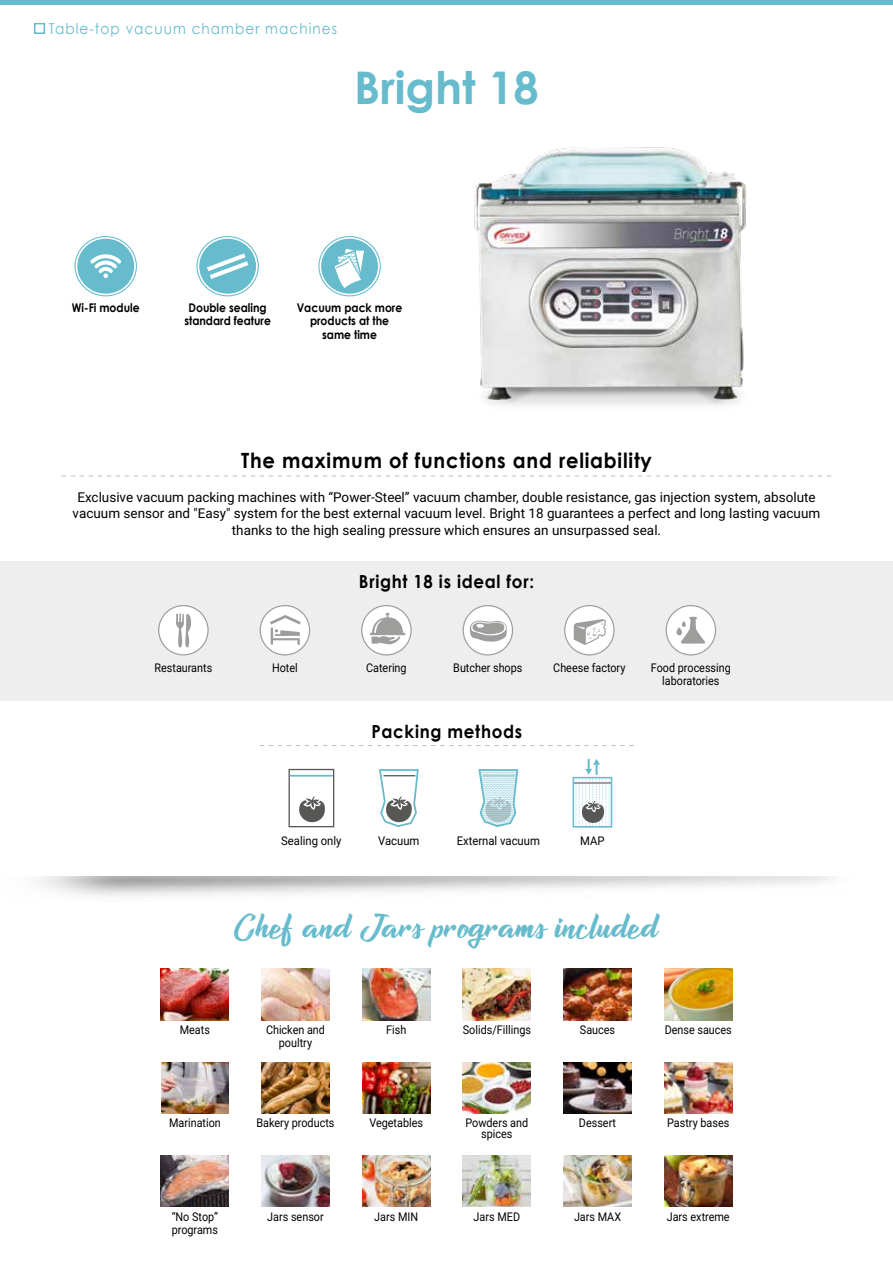
<style>
.page{position:relative;width:893px;height:1263px;background:#fff}
.page>*{position:absolute;margin:0;border:0;box-sizing:border-box;transform-origin:0 0}
.t1{font:700 45px "Century Gothic";color:#6bc}
.t2{font:30px "Atlantis the lost City";color:#6bc;scale:1.22 1}
.t3{font:700 21px "Century Gothic";letter-spacing:.04em;color:#000;scale:.93 1}
.t4{font:700 18px "Century Gothic";letter-spacing:.04em;color:#000;scale:.93 1}
.t5{font:15px "Century Gothic";letter-spacing:.075em;color:#6bc;scale:.91 1}
.t6{font:13.5px/16.5px "Roboto";color:#000;text-align:center}
.t7{font:12px/13.5px "Roboto";color:#000;text-align:center;scale:.9 1}
.t8{font:700 12px/13.5px "Century Gothic";color:#000;text-align:center;scale:.9 1}
.t9{font:12px "Roboto";color:#000;scale:.94 1}
</style>
<div class="page">
<div style="left:0;top:0;width:893px;height:5px;background:#6bc"></div>
<div style="left:34px;top:23px;width:11px;height:11px;border:2px solid #6bc"></div>
<img style="left:474px;top:147px;width:272px;height:259px">
<div style="left:199px;top:239px;width:57px;height:55px;background:#6bc;border-radius:50%"></div>
<div style="left:196px;top:236px;width:63px;height:60px;border:1px solid #6bc;border-radius:50%"></div>
<svg style="left:207px;top:253px;width:41px;height:26px"></svg>
<div style="left:321px;top:239px;width:57px;height:55px;background:#6bc;border-radius:50%"></div>
<div style="left:318px;top:236px;width:63px;height:60px;border:1px solid #6bc;border-radius:50%"></div>
<svg style="left:333px;top:238px;width:33px;height:59px"></svg>
<div style="left:77px;top:239px;width:57px;height:55px;background:#6bc;border-radius:50%"></div>
<div style="left:75px;top:236px;width:62px;height:60px;border:1px solid #6bc;border-radius:50%"></div>
<svg style="left:90px;top:254px;width:31px;height:24px"></svg>
<img style="left:161px;top:969px;width:68px;height:51px">
<img style="left:161px;top:1156px;width:68px;height:51px">
<img style="left:463px;top:969px;width:68px;height:51px">
<img style="left:564px;top:1062px;width:67px;height:51px">
<img style="left:564px;top:1156px;width:67px;height:51px">
<img style="left:362px;top:969px;width:68px;height:51px">
<img style="left:362px;top:1062px;width:68px;height:51px">
<img style="left:362px;top:1156px;width:68px;height:51px">
<img style="left:664px;top:969px;width:68px;height:51px">
<img style="left:262px;top:969px;width:67px;height:51px">
<img style="left:262px;top:1062px;width:67px;height:51px">
<img style="left:262px;top:1156px;width:67px;height:51px">
<img style="left:564px;top:969px;width:67px;height:51px">
<img style="left:664px;top:1062px;width:68px;height:51px">
<img style="left:664px;top:1156px;width:68px;height:51px">
<img style="left:463px;top:1062px;width:68px;height:51px">
<img style="left:463px;top:1156px;width:68px;height:51px">
<img style="left:161px;top:1062px;width:68px;height:51px">
<div style="left:0;top:561px;width:893px;height:139px;background:#eeeeef"></div>
<svg style="left:260px;top:745px;width:374px;height:1px"></svg>
<svg style="left:299px;top:796px;width:26px;height:26px"></svg>
<div style="left:289px;top:769px;width:45px;height:58px;border:1px solid #575756"></div>
<hr style="left:290px;top:775px;width:43px;height:2px;background:#6bc">
<svg style="left:379px;top:769px;width:40px;height:58px"></svg>
<hr style="left:383px;top:775px;width:32px;height:1px;background:#575756">
<div style="left:573px;top:777px;width:39px;height:50px;border:2px solid #6bc"></div>
<hr style="left:574px;top:782px;width:37px;height:1px;background:#575756">
<svg style="left:576px;top:759px;width:34px;height:68px"></svg>
<svg style="left:478px;top:769px;width:41px;height:58px"></svg>
<div style="left:159px;top:606px;width:49px;height:49px;background:#fff;border-radius:50%"></div>
<div style="left:158px;top:605px;width:51px;height:50px;border:1px solid #9d9d9c;border-radius:50%"></div>
<svg style="left:176px;top:613px;width:15px;height:34px"></svg>
<div style="left:260px;top:606px;width:50px;height:49px;background:#fff;border-radius:50%"></div>
<div style="left:260px;top:605px;width:50px;height:50px;border:1px solid #9d9d9c;border-radius:50%"></div>
<svg style="left:270px;top:615px;width:31px;height:30px"></svg>
<div style="left:362px;top:606px;width:49px;height:49px;background:#fff;border-radius:50%"></div>
<div style="left:361px;top:605px;width:51px;height:50px;border:1px solid #9d9d9c;border-radius:50%"></div>
<svg style="left:370px;top:613px;width:35px;height:31px"></svg>
<div style="left:463px;top:606px;width:49px;height:49px;background:#fff;border-radius:50%"></div>
<div style="left:463px;top:605px;width:50px;height:50px;border:1px solid #9d9d9c;border-radius:50%"></div>
<svg style="left:469px;top:620px;width:38px;height:22px"></svg>
<div style="left:666px;top:606px;width:49px;height:49px;background:#fff;border-radius:50%"></div>
<div style="left:666px;top:605px;width:50px;height:50px;border:1px solid #9d9d9c;border-radius:50%"></div>
<svg style="left:676px;top:617px;width:29px;height:27px"></svg>
<div style="left:565px;top:606px;width:49px;height:49px;background:#fff;border-radius:50%"></div>
<div style="left:564px;top:605px;width:51px;height:50px;border:1px solid #9d9d9c;border-radius:50%"></div>
<svg style="left:574px;top:619px;width:32px;height:26px"></svg>
<svg style="left:62px;top:475px;width:769px;height:1px"></svg>
<p class="t5" style="left:49px;top:19px;width:318px">Table-top vacuum chamber machines</p>
<h1 class="t1" style="left:354px;top:59px;width:186px">Bright 18</h1>
<p class="t8" style="left:72px;top:301px;width:77px">Wi-Fi module</p>
<p class="t8" style="left:184px;top:301px;width:98px">Double sealing standard feature</p>
<p class="t8" style="left:297px;top:301px;width:119px">Vacuum pack more products at the same time</p>
<h3 class="t3" style="left:241px;top:447px;width:443px">The maximum of functions and reliability</h3>
<p class="t6" style="left:73px;top:488px;width:749px">Exclusive vacuum packing machines with “Power-Steel” vacuum chamber, double resistance, gas injection system, absolute vacuum sensor and "Easy" system for the best external vacuum level. Bright 18 guarantees a perfect and long lasting vacuum thanks to the high sealing pressure which ensures an unsurpassed seal.</p>
<h3 class="t4" style="left:359px;top:570px;width:190px">Bright 18 is ideal for:</h3>
<p class="t7" style="left:155px;top:660px;width:66px">Restaurants</p>
<p class="t7" style="left:272px;top:660px;width:30px">Hotel</p>
<p class="t7" style="left:366px;top:660px;width:46px">Catering</p>
<p class="t7" style="left:553px;top:660px;width:82px">Cheese factory</p>
<p class="t7" style="left:651px;top:660px;width:90px">Food processing laboratories</p>
<p class="t7" style="left:453px;top:660px;width:78px">Butcher shops</p>
<h3 class="t4" style="left:371px;top:720px;width:163px">Packing methods</h3>
<p class="t9" style="left:281px;top:832px;width:66px">Sealing only</p>
<p class="t9" style="left:378px;top:832px;width:45px">Vacuum</p>
<p class="t9" style="left:457px;top:832px;width:90px">External vacuum</p>
<p class="t9" style="left:580px;top:832px;width:27px">MAP</p>
<h2 class="t2" style="left:235px;top:906px;width:349px">Chef and Jars programs included</h2>
<p class="t7" style="left:180px;top:1022px;width:35px">Meats</p>
<p class="t7" style="left:266px;top:1022px;width:67px">Chicken and poultry</p>
<p class="t7" style="left:386px;top:1022px;width:24px">Fish</p>
<p class="t7" style="left:463px;top:1022px;width:77px">Solids/Fillings</p>
<p class="t7" style="left:665px;top:1022px;width:76px">Dense sauces</p>
<p class="t7" style="left:580px;top:1022px;width:41px">Sauces</p>
<p class="t7" style="left:169px;top:1115px;width:59px">Marination</p>
<p class="t7" style="left:257px;top:1115px;width:88px">Bakery products</p>
<p class="t7" style="left:369px;top:1115px;width:61px">Vegetables</p>
<p class="t7" style="left:465px;top:1117px;width:71px;line-height:10.5px">Powders and spices</p>
<p class="t7" style="left:579px;top:1115px;width:43px">Dessert</p>
<p class="t7" style="left:667px;top:1115px;width:71px">Pastry bases</p>
<p class="t7" style="left:172px;top:1209px;width:53px;text-align:left">“No Stop” programs</p>
<p class="t7" style="left:267px;top:1209px;width:64px">Jars sensor</p>
<p class="t7" style="left:374px;top:1209px;width:50px">Jars MIN</p>
<p class="t7" style="left:474px;top:1209px;width:53px">Jars MED</p>
<p class="t7" style="left:574px;top:1209px;width:54px">Jars MAX</p>
<p class="t7" style="left:667px;top:1209px;width:71px">Jars extreme</p>
</div>
